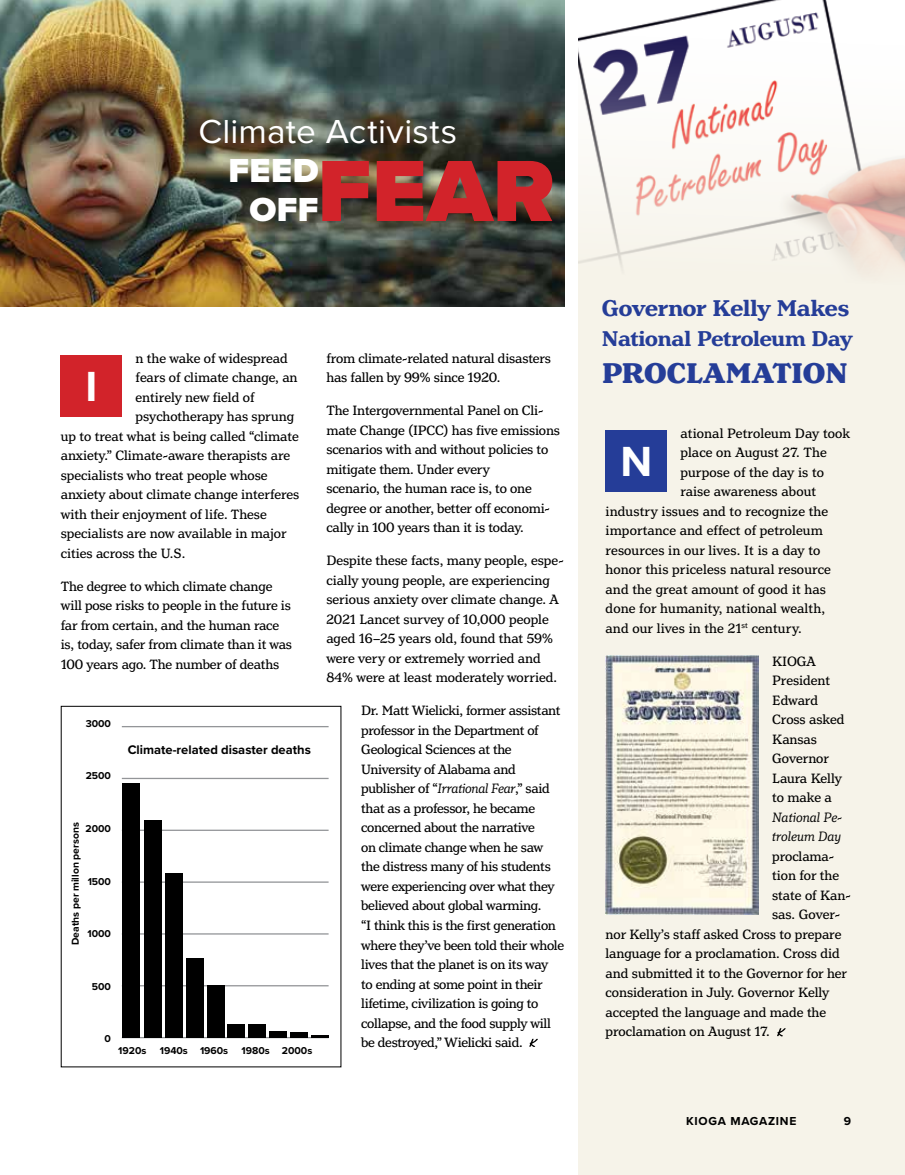
<style>
.page{position:relative;width:905px;height:1175px;background:#fff}
.page>*{position:absolute;margin:0;border:0;box-sizing:border-box;transform-origin:0 0}
.t1{font:900 90px "Proxima Nova";color:#d2232a}
.t2{font:700 43.65px "Proxima Nova";color:#fff}
.t3{font:34.5px "Proxima Nova";letter-spacing:.005em;color:#fff}
.t4{font:900 34.5px/39px "Proxima Nova";letter-spacing:.01em;color:#fff;text-align:right}
.t5{font:800 30px "Henriette";letter-spacing:-.005em;color:#253d98}
.t6{font:700 24px "Henriette";letter-spacing:-.01em;color:#253d98}
.t7{font:700 22.5px "Henriette";letter-spacing:-.01em;color:#253d98}
.t8{font:14.25px/19.5px "Henriette";letter-spacing:-.005em;color:#000}
.t9{font:italic 14.25px/19.5px "Henriette";color:#000}
.t10{font:700 12.9px "Proxima Nova";color:#000}
.t11{font:700 12px "Proxima Nova";letter-spacing:.06em;color:#000}
.t12{font:700 10.35px "Proxima Nova";color:#000}
.s1{font-style:italic}
</style>
<div class="page">
<img style="left:0;top:0;width:564px;height:306px">
<div style="left:61px;top:356px;width:61px;height:61px;background:#d2232a"></div>
<svg style="left:529px;top:1038px;width:9px;height:9px"></svg>
<div style="left:578px;top:0;width:326px;height:1174px;background:#f6f3e9"></div>
<img style="left:578px;top:0;width:326px;height:270px">
<div style="left:605px;top:430px;width:62px;height:62px;background:#253d98"></div>
<svg style="left:777px;top:1028px;width:8px;height:9px"></svg>
<hr style="left:122px;top:1037px;width:206px;height:1px;background:#939598">
<hr style="left:122px;top:985px;width:206px;height:1px;background:#939598">
<hr style="left:122px;top:933px;width:206px;height:1px;background:#939598">
<hr style="left:122px;top:881px;width:206px;height:1px;background:#939598">
<hr style="left:122px;top:829px;width:206px;height:2px;background:#939598">
<hr style="left:122px;top:777px;width:206px;height:2px;background:#939598">
<hr style="left:122px;top:726px;width:206px;height:1px;background:#939598">
<div style="left:122px;top:783px;width:18px;height:254px;background:#000"></div>
<div style="left:144px;top:820px;width:18px;height:217px;background:#000"></div>
<div style="left:165px;top:873px;width:18px;height:164px;background:#000"></div>
<div style="left:186px;top:957px;width:18px;height:80px;background:#000"></div>
<div style="left:206px;top:985px;width:18px;height:52px;background:#000"></div>
<div style="left:227px;top:1023px;width:18px;height:14px;background:#000"></div>
<div style="left:248px;top:1023px;width:18px;height:14px;background:#000"></div>
<div style="left:269px;top:1031px;width:18px;height:6px;background:#000"></div>
<div style="left:290px;top:1032px;width:18px;height:5px;background:#000"></div>
<svg style="left:311px;top:1035px;width:17px;height:2px"></svg>
<img style="left:605px;top:655px;width:153px;height:259px">
<h3 class="t3" style="left:198px;top:106px;width:260px">Climate Activists</h3>
<h3 class="t4" style="left:228px;top:151px;width:92px">FEED<br>OFF</h3>
<h1 class="t1" style="left:317px;top:124px;width:239px">FEAR</h1>
<p class="t8" style="left:135px;top:348px;width:154px">n the wake of widespread</p>
<p class="t8" style="left:136px;top:368px;width:163px">fears of climate change, an</p>
<p class="t8" style="left:136px;top:387px;width:120px">entirely new field of</p>
<p class="t8" style="left:136px;top:407px;width:160px">psychotherapy has sprung</p>
<p class="t8" style="left:61px;top:426px;width:239px">up to treat what is being called “climate</p>
<p class="t8" style="left:61px;top:446px;width:231px">anxiety.” Climate-aware therapists are</p>
<p class="t8" style="left:61px;top:465px;width:208px">specialists who treat people whose</p>
<p class="t8" style="left:61px;top:485px;width:240px">anxiety about climate change interferes</p>
<p class="t8" style="left:61px;top:504px;width:207px">with their enjoyment of life. These</p>
<p class="t8" style="left:61px;top:524px;width:227px">specialists are now available in major</p>
<p class="t8" style="left:61px;top:543px;width:126px">cities across the U.S.</p>
<p class="t8" style="left:61px;top:576px;width:233px">The degree to which climate change will pose risks to people in the future is far from certain, and the human race is, today, safer from climate than it was 100 years ago. The number of deaths</p>
<h2 class="t2" style="left:85px;top:354px;width:13px">I</h2>
<p class="t12" style="left:86px;top:715px;width:27px">3000</p>
<p class="t12" style="left:86px;top:767px;width:27px">2500</p>
<p class="t10" style="left:128px;top:740px;width:185px">Climate-related disaster deaths</p>
<p class="t12" style="left:68px;top:945px;width:124px;rotate:-90deg">Deaths per millon persons</p>
<p class="t12" style="left:86px;top:820px;width:27px">2000</p>
<p class="t12" style="left:88px;top:873px;width:25px">1500</p>
<p class="t12" style="left:87px;top:925px;width:25px">1000</p>
<p class="t12" style="left:92px;top:978px;width:21px">500</p>
<p class="t12" style="left:105px;top:1030px;width:8px">0</p>
<p class="t12" style="left:118px;top:1042px;width:30px">1920s</p>
<p class="t12" style="left:160px;top:1042px;width:70px">1940s 1960s</p>
<p class="t12" style="left:241px;top:1042px;width:72px">1980s 2000s</p>
<p class="t8" style="left:326px;top:348px;width:226px">from climate-related natural disasters has fallen by 99% since 1920.</p>
<p class="t8" style="left:326px;top:401px;width:235px">The Intergovernmental Panel on Cli&shy;mate Change (IPCC) has five emissions scenarios with and without policies to mitigate them. Under every<br>scenario, the human race is, to one degree or another, better off economi&shy;cally in 100 years than it is today.</p>
<p class="t8" style="left:326px;top:551px;width:239px">Despite these facts, many people, espe&shy;cially young people, are experiencing serious anxiety over climate change. A 2021 Lancet survey of 10,000 people aged 16–25 years old, found that 59% were very or extremely worried and 84% were at least moderately worried.</p>
<p class="t8" style="left:361px;top:701px;width:204px">Dr. Matt Wielicki, former assistant professor in the Department of<br>Geological Sciences at the<br>University of Alabama and publisher of “<span class="s1">Irrational Fear</span>,” said that as a professor, he became concerned about the narrative<br>on climate change when he saw the distress many of his students were experiencing over what they believed about global warming.<br>“I think this is the first generation where they’ve been told their whole lives that the planet is on its way<br>to ending at some point in their lifetime, civilization is going to collapse, and the food supply will be destroyed,” Wielicki said.</p>
<h3 class="t6" style="left:602px;top:293px;width:249px">Governor Kelly Makes</h3>
<h3 class="t7" style="left:602px;top:325px;width:252px">National Petroleum Day</h3>
<h3 class="t5" style="left:602px;top:355px;width:247px">PROCLAMATION</h3>
<p class="t8" style="left:680px;top:423px;width:171px">ational Petroleum Day took</p>
<p class="t8" style="left:680px;top:443px;width:148px">place on August 27. The</p>
<p class="t8" style="left:680px;top:462px;width:145px">purpose of the day is to</p>
<p class="t8" style="left:680px;top:482px;width:137px">raise awareness about</p>
<p class="t8" style="left:605px;top:501px;width:224px">industry issues and to recognize the</p>
<p class="t8" style="left:605px;top:521px;width:219px">importance and effect of petroleum</p>
<p class="t8" style="left:605px;top:540px;width:216px">resources in our lives. It is a day to</p>
<p class="t8" style="left:605px;top:560px;width:227px">honor this priceless natural resource</p>
<p class="t8" style="left:605px;top:579px;width:222px">and the great amount of good it has</p>
<p class="t8" style="left:605px;top:599px;width:221px">done for humanity, national wealth,</p>
<p class="t8" style="left:605px;top:618px;width:197px">and our lives in the 21<sup>st</sup> century.</p>
<p class="t8" style="left:772px;top:651px;width:74px">KIOGA<br>President<br>Edward<br>Cross asked<br>Kansas<br>Governor<br>Laura Kelly to make a</p>
<p class="t9" style="left:772px;top:808px;width:71px">National Pe&shy;troleum Day</p>
<p class="t8" style="left:772px;top:846px;width:64px">proclama-</p>
<p class="t8" style="left:772px;top:866px;width:68px">tion for the</p>
<p class="t8" style="left:772px;top:885px;width:80px">state of Kan-</p>
<p class="t8" style="left:772px;top:905px;width:69px">sas. Gover-</p>
<p class="t8" style="left:605px;top:924px;width:237px">nor Kelly’s staff asked Cross to prepare</p>
<p class="t8" style="left:605px;top:944px;width:235px">language for a proclamation. Cross did</p>
<p class="t8" style="left:605px;top:963px;width:243px">and submitted it to the Governor for her</p>
<p class="t8" style="left:605px;top:983px;width:225px">consideration in July. Governor Kelly</p>
<p class="t8" style="left:605px;top:1002px;width:222px">accepted the language and made the</p>
<p class="t8" style="left:605px;top:1022px;width:166px">proclamation on August 17.</p>
<h2 class="t2" style="left:620px;top:428px;width:33px">N</h2>
<p class="t11" style="left:686px;top:1112px;width:112px">KIOGA MAGAZINE</p>
<p class="t11" style="left:843px;top:1112px;width:9px">9</p>
</div>
